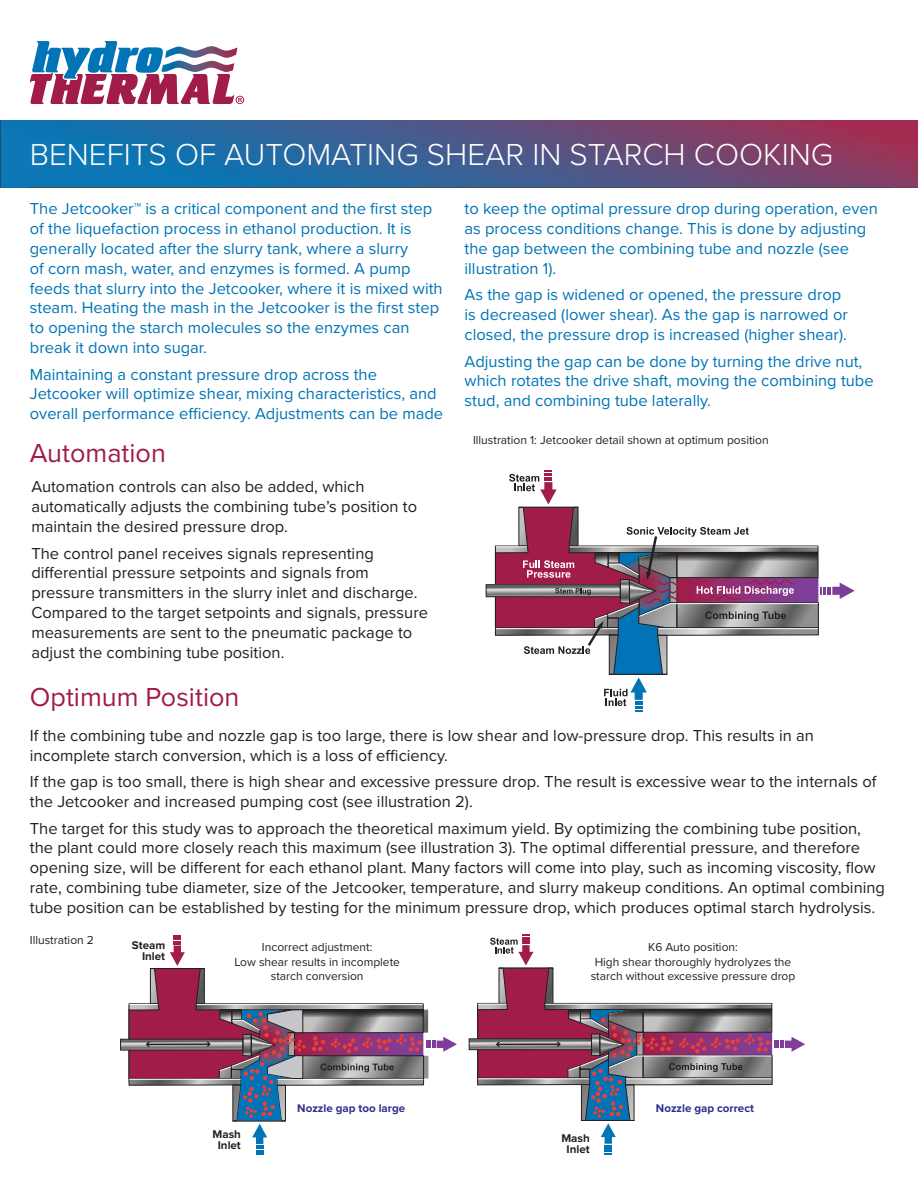
<style>
.page{position:relative;width:918px;height:1188px;background:#fff}
.page>*{position:absolute;margin:0;border:0;box-sizing:border-box;transform-origin:0 0}
.t1{font:300 31.5px "Proxima Nova";color:#fff}
.t2{font:27px "Proxima Nova";color:#a11c48}
.t3{font:16.5px/19.8px "Proxima Nova";color:#231f20}
.t4{font:16.5px/19.8px "Proxima Nova";color:#0074b6}
.t5{font:12px/14.4px "Proxima Nova";color:#231f20;text-align:center}
.t6{font:700 11.55px "Proxima Nova";color:#2e2e8d}
.t7{font:700 11.55px/10.5px "Proxima Nova";color:#231f20;text-align:center}
</style>
<div class="page">
<img style="left:0;top:120px;width:918px;height:67px">
<hr style="left:30px;top:187px;width:862px;height:1px;background:#4b4c4d">
<svg style="left:488px;top:586px;width:7px;height:9px"></svg>
<div style="left:486px;top:584px;width:135px;height:13px;border:1px solid #231f20"></div>
<svg style="left:495px;top:470px;width:360px;height:242px"></svg>
<svg style="left:30px;top:41px;width:214px;height:63px"></svg>
<div style="left:120px;top:1039px;width:123px;height:11px;border:1px solid #231f20"></div>
<svg style="left:121px;top:935px;width:336px;height:220px"></svg>
<svg style="left:469px;top:934px;width:336px;height:220px"></svg>
<h1 class="t1" style="left:30px;top:131px;width:805px">BENEFITS OF AUTOMATING SHEAR IN STARCH COOKING</h1>
<p class="t4" style="left:30px;top:198px;width:414px">The Jetcooker™ is a critical component and the first step of the liquefaction process in ethanol production. It is generally located after the slurry tank, where a slurry<br>of corn mash, water, and enzymes is formed. A pump feeds that slurry into the Jetcooker, where it is mixed with steam. Heating the mash in the Jetcooker is the first step to opening the starch molecules so the enzymes can break it down into sugar.</p>
<p class="t4" style="left:30px;top:363px;width:415px">Maintaining a constant pressure drop across the<br>Jetcooker will optimize shear, mixing characteristics, and overall performance efficiency. Adjustments can be made</p>
<h2 class="t2" style="left:30px;top:433px;width:138px">Automation</h2>
<p class="t3" style="left:31px;top:476px;width:387px">Automation controls can also be added, which automatically adjusts the combining tube’s position to maintain the desired pressure drop.</p>
<p class="t3" style="left:31px;top:543px;width:398px">The control panel receives signals representing differential pressure setpoints and signals from pressure transmitters in the slurry inlet and discharge.<br>Compared to the target setpoints and signals, pressure measurements are sent to the pneumatic package to adjust the combining tube position.</p>
<h2 class="t2" style="left:30px;top:677px;width:211px">Optimum Position</h2>
<p class="t4" style="left:465px;top:198px;width:415px">to keep the optimal pressure drop during operation, even as process conditions change. This is done by adjusting the gap between the combining tube and nozzle (see illustration 1).</p>
<p class="t4" style="left:465px;top:284px;width:385px">As the gap is widened or opened, the pressure drop is decreased (lower shear). As the gap is narrowed or closed, the pressure drop is increased (higher shear).</p>
<p class="t4" style="left:465px;top:350px;width:411px">Adjusting the gap can be done by turning the drive nut, which rotates the drive shaft, moving the combining tube stud, and combining tube laterally.</p>
<p class="t5" style="left:473px;top:432px;width:297px">Illustration 1: Jetcooker detail shown at optimum position</p>
<p class="t3" style="left:30px;top:725px;width:786px">If the combining tube and nozzle gap is too large, there is low shear and low-pressure drop. This results in an incomplete starch conversion, which is a loss of efficiency.</p>
<p class="t3" style="left:30px;top:771px;width:848px">If the gap is too small, there is high shear and excessive pressure drop. The result is excessive wear to the internals of the Jetcooker and increased pumping cost (see illustration 2).</p>
<p class="t3" style="left:30px;top:818px;width:857px">The target for this study was to approach the theoretical maximum yield. By optimizing the combining tube position, the plant could more closely reach this maximum (see illustration 3). The optimal differential pressure, and therefore opening size, will be different for each ethanol plant. Many factors will come into play, such as incoming viscosity, flow rate, combining tube diameter, size of the Jetcooker, temperature, and slurry makeup conditions. An optimal combining tube position can be established by testing for the minimum pressure drop, which produces optimal starch hydrolysis.</p>
<p class="t5" style="left:234px;top:940px;width:167px">Incorrect adjustment:<br>Low shear results in incomplete starch conversion</p>
<p class="t5" style="left:591px;top:940px;width:206px">K6 Auto position:<br>High shear thoroughly hydrolyzes the starch without excessive pressure drop</p>
<p class="t5" style="left:30px;top:932px;width:66px">Illustration 2</p>
<p class="t7" style="left:132px;top:940px;width:35px;text-align:right">Steam<br>Inlet</p>
<p class="t7" style="left:212px;top:1129px;width:30px">Mash<br>Inlet</p>
<p class="t6" style="left:297px;top:1100px;width:109px">Nozzle gap too large</p>
<p class="t6" style="left:656px;top:1100px;width:100px">Nozzle gap correct</p>
<p class="t7" style="left:561px;top:1133px;width:30px">Mash<br>Inlet</p>
</div>
